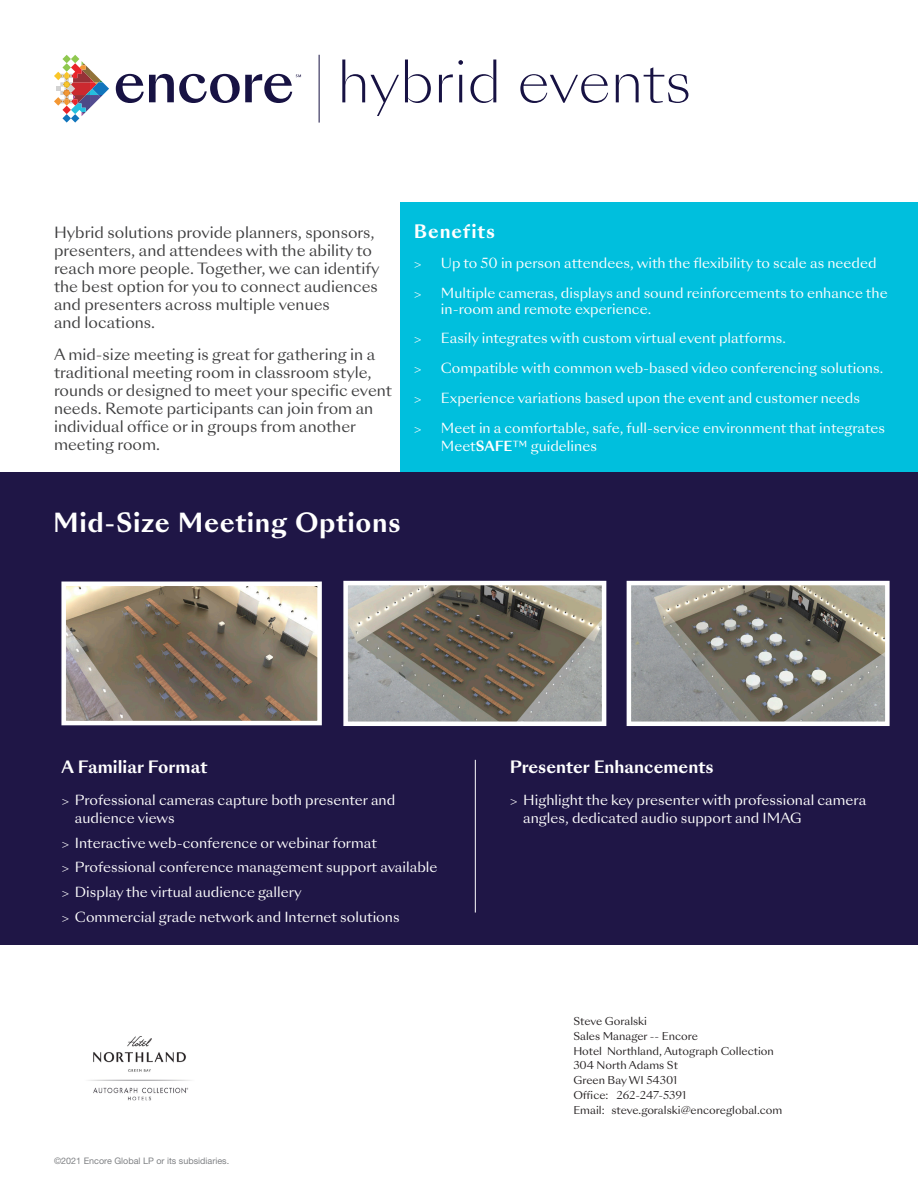
<style>
.page{position:relative;width:918px;height:1188px;background:#fff}
.page>*{position:absolute;margin:0;border:0;box-sizing:border-box;transform-origin:0 0}
.t1{font:300 54.9px "Sang Bleu Sunrise";color:#171243}
.Header_Text_-_White{font:700 25.5px "Sang Bleu Sunrise";letter-spacing:.025em;color:#fff}
.t2{font:700 18px "Sang Bleu Sunrise";letter-spacing:.05em;color:#fff}
.List_Headers{font:700 16.5px "Sang Bleu Sunrise";color:#fff}
.Paragraph_with_spaci{font:15px/18px "Sang Bleu Sunrise";color:#3e3e3f}
.t3{font:13.5px/18px "Sang Bleu Sunrise";color:#fff}
.t4{font:10.5px "Sang Bleu Sunrise";color:#231f20}
.t5{font:9px "Helvetica Neue LT Std";color:#808285}
.s1{font-size:12px}
.s2{font-weight:700}
</style>
<div class="page">
<svg style="left:54px;top:55px;width:55px;height:68px"></svg>
<svg style="left:116px;top:74px;width:185px;height:29px"></svg>
<hr style="left:319px;top:55px;width:1px;height:68px;background:#171243">
<div style="left:400px;top:202px;width:518px;height:270px;background:#00bfdd"></div>
<div style="left:0;top:472px;width:918px;height:473px;background:#1f1646"></div>
<img style="left:66px;top:587px;width:251px;height:133px">
<div style="left:61px;top:582px;width:261px;height:143px;border:4px solid #fff"></div>
<img style="left:632px;top:586px;width:253px;height:135px">
<div style="left:627px;top:581px;width:263px;height:145px;border:4px solid #fff"></div>
<img style="left:348px;top:586px;width:253px;height:135px">
<div style="left:343px;top:581px;width:263px;height:145px;border:4px solid #fff"></div>
<hr style="left:475px;top:760px;width:1px;height:153px;background:#fff">
<img style="left:88px;top:1036px;width:103px;height:65px">
<h1 class="t1" style="left:337px;top:45px;width:356px">hybrid events</h1>
<p class="Paragraph_with_spaci" style="left:54px;top:224px;width:327px">Hybrid solutions provide planners, sponsors, presenters, and attendees with the ability to reach more people. Together, we can identify the best option for you to connect audiences and presenters across multiple venues<br>and locations.</p>
<p class="Paragraph_with_spaci" style="left:54px;top:346px;width:340px">A mid-size meeting is great for gathering in a traditional meeting room in classroom style, rounds or designed to meet your specific event needs. Remote participants can join from an individual office or in groups from another meeting room.</p>
<p class="t2" style="left:414px;top:219px;width:83px">Benefits</p>
<p class="t3" style="left:414px;top:254px;width:464px"><span class="s1">&gt;</span> Up to 50 in person attendees, with the flexibility to scale as needed</p>
<p class="t3" style="left:441px;top:285px;width:448px;line-height:16.2px;text-indent:-27px"><span class="s1">&gt;</span> Multiple cameras, displays and sound reinforcements to enhance the in-room and remote experience.</p>
<p class="t3" style="left:414px;top:330px;width:374px"><span class="s1">&gt;</span> Easily integrates with custom virtual event platforms.</p>
<p class="t3" style="left:414px;top:360px;width:471px"><span class="s1">&gt;</span> Compatible with common web-based video conferencing solutions.</p>
<p class="t3" style="left:414px;top:389px;width:448px"><span class="s1">&gt;</span> Experience variations based upon the event and customer needs</p>
<p class="t3" style="left:441px;top:419px;width:446px;text-indent:-27px"><span class="s1">&gt;</span> Meet in a comfortable, safe, full-service environment that integrates<br>Meet<span class="s2">SAFE</span>™ guidelines</p>
<p class="Header_Text_-_White" style="left:53px;top:505px;width:349px">Mid-Size Meeting Options</p>
<p class="List_Headers" style="left:61px;top:756px;width:147px">A Familiar Format</p>
<p class="t3" style="left:75px;top:792px;width:322px;text-indent:-14px"><span class="s1">&gt;</span> Professional cameras capture both presenter and audience views</p>
<p class="t3" style="left:61px;top:834px;width:317px"><span class="s1">&gt;</span> Interactive web-conference or webinar format</p>
<p class="t3" style="left:61px;top:859px;width:378px"><span class="s1">&gt;</span> Professional conference management support available</p>
<p class="t3" style="left:61px;top:884px;width:242px"><span class="s1">&gt;</span> Display the virtual audience gallery</p>
<p class="t3" style="left:61px;top:909px;width:340px"><span class="s1">&gt;</span> Commercial grade network and Internet solutions</p>
<p class="t5" style="left:54px;top:1156px;width:177px">©2021 Encore Global LP or its subsidiaries.</p>
<p class="List_Headers" style="left:510px;top:756px;width:205px">Presenter Enhancements</p>
<p class="t3" style="left:523px;top:792px;width:345px;text-indent:-13px"><span class="s1">&gt;</span> Highlight the key presenter with professional camera angles, dedicated audio support and IMAG</p>
<p class="t4" style="left:573px;top:1013px;width:75px">Steve Goralski</p>
<p class="t4" style="left:573px;top:1028px;width:126px">Sales Manager -- Encore</p>
<p class="t4" style="left:573px;top:1043px;width:202px">Hotel Northland, Autograph Collection</p>
<p class="t4" style="left:573px;top:1057px;width:106px">304 North Adams St</p>
<p class="t4" style="left:573px;top:1072px;width:105px">Green Bay WI 54301</p>
<p class="t4" style="left:573px;top:1088px;width:37px">Office:</p>
<p class="t4" style="left:616px;top:1088px;width:71px">262-247-5391</p>
<p class="t4" style="left:573px;top:1103px;width:33px">Email:</p>
<p class="t4" style="left:611px;top:1103px;width:172px">steve.goralski@encoreglobal.com</p>
</div>
